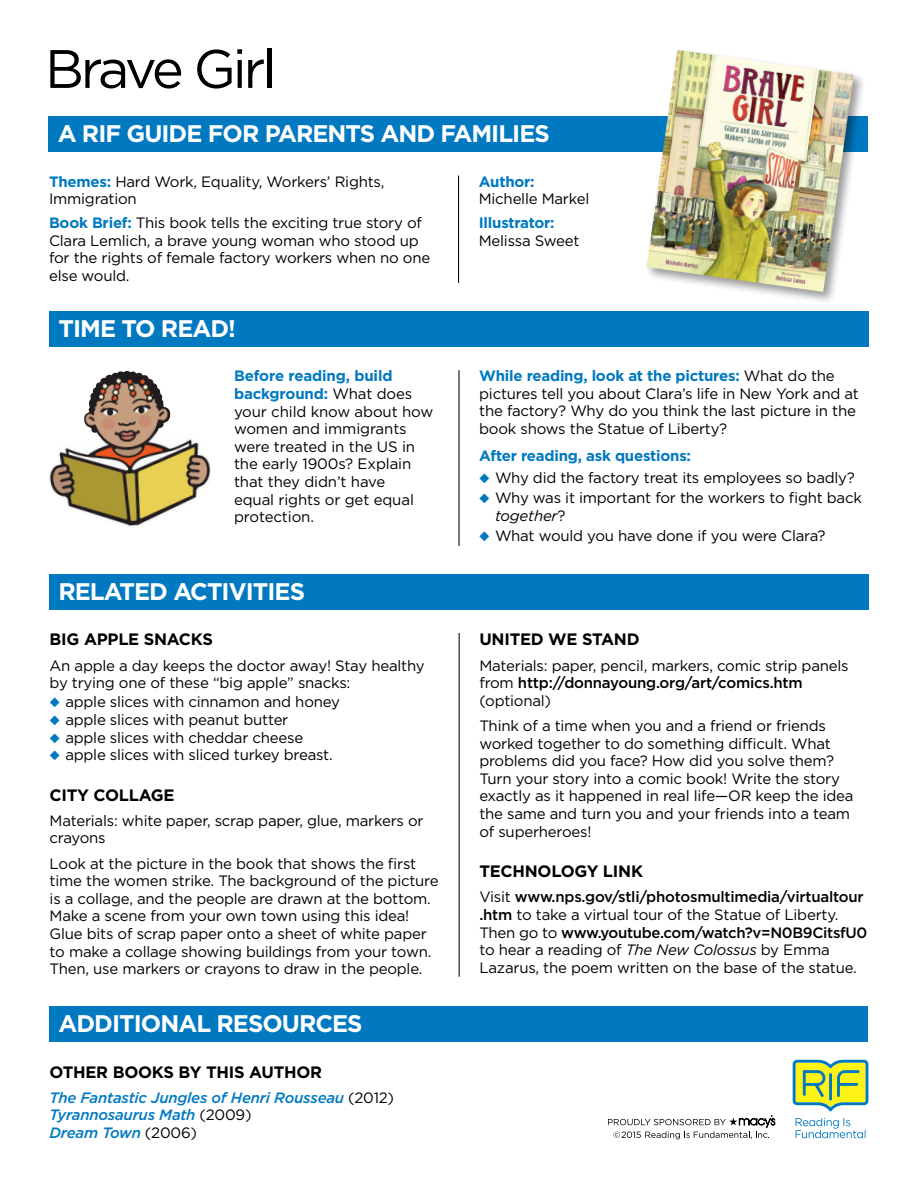
<style>
.page{position:relative;width:918px;height:1188px;background:#fff}
.page>*{position:absolute;margin:0;border:0;box-sizing:border-box;transform-origin:0 0}
.t1{font:54px "Gotham";letter-spacing:-.06em;color:#000}
.t2{font:700 24px "Gotham";letter-spacing:-.04em;color:#fff}
.t3{font:700 16.5px "Gotham";letter-spacing:-.015em;color:#000}
.t4{font:15px/17.7px "Gotham";letter-spacing:-.015em;color:#000}
.t5{font:italic 500 15px/17.7px "Gotham";letter-spacing:-.015em;color:#0079c1}
.t6{font:700 15px "Gotham";letter-spacing:-.015em;color:#0079c1}
.s1{font-weight:700;color:#0079c1}
.s2{color:#0079c1}
.s3{font-style:italic}
.s4{font-weight:400;font-style:normal;color:#000}
.s5{font-weight:500}
</style>
<div class="page">
<div style="left:50px;top:311px;width:819px;height:36px;background:#0079c1"></div>
<div style="left:49px;top:574px;width:820px;height:36px;background:#0079c1"></div>
<hr style="left:459px;top:633px;width:1px;height:344px;background:#000">
<svg style="left:793px;top:1060px;width:75px;height:51px;background:#b4cf64"></svg>
<svg style="left:796px;top:1118px;width:70px;height:20px"></svg>
<svg style="left:608px;top:1115px;width:167px;height:24px"></svg>
<div style="left:50px;top:1006px;width:818px;height:36px;background:#0079c1"></div>
<hr style="left:458px;top:370px;width:2px;height:176px;background:#000">
<div style="left:49px;top:116px;width:819px;height:36px;background:#0079c1"></div>
<hr style="left:458px;top:176px;width:1px;height:107px;background:#000">
<img style="left:49px;top:371px;width:162px;height:156px">
<div style="left:644px;top:47px;width:223px;height:258px;background:#000;opacity:.4"></div>
<img style="left:647px;top:50px;width:207px;height:242px">
<h1 class="t1" style="left:45px;top:36px;width:233px">Brave Girl</h1>
<h2 class="t2" style="left:58px;top:119px;width:494px">A RIF GUIDE FOR PARENTS AND FAMILIES</h2>
<p class="t4" style="left:49px;top:172px;width:337px"><span class="s1">Themes:</span> Hard Work, Equality, Workers’ Rights,<br>Immigration</p>
<p class="t4" style="left:49px;top:214px;width:383px"><span class="s1">Book Brief:</span> This book tells the exciting true story of Clara Lemlich, a brave young woman who stood up for the rights of female factory workers when no one else would.</p>
<p class="t6" style="left:479px;top:172px;width:57px">Author:</p>
<p class="t4" style="left:479px;top:190px;width:112px">Michelle Markel</p>
<p class="t6" style="left:479px;top:214px;width:77px">Illustrator:</p>
<p class="t4" style="left:479px;top:231px;width:102px">Melissa Sweet</p>
<h2 class="t2" style="left:58px;top:314px;width:179px">TIME TO READ!</h2>
<p class="t4" style="left:234px;top:367px;width:201px"><span class="s1">Before reading, build background:</span> What does your child know about how women and immigrants were treated in the US in the early 1900s? Explain that they didn’t have<br>equal rights or get equal protection.</p>
<p class="t4" style="left:479px;top:367px;width:381px"><span class="s1">While reading, look at the pictures:</span> What do the pictures tell you about Clara’s life in New York and at the factory? Why do you think the last picture in the book shows the Statue of Liberty?</p>
<p class="t6" style="left:479px;top:446px;width:213px">After reading, ask questions:</p>
<p class="t4" style="left:479px;top:468px;width:377px"><span class="s2">◆</span> Why did the factory treat its employees so badly?</p>
<p class="t4" style="left:495px;top:489px;width:368px;text-indent:-16px"><span class="s2">◆</span> Why was it important for the workers to fight back <span class="s3">together</span>?</p>
<p class="t4" style="left:479px;top:527px;width:348px"><span class="s2">◆</span> What would you have done if you were Clara?</p>
<h2 class="t2" style="left:58px;top:577px;width:248px">RELATED ACTIVITIES</h2>
<p class="t3" style="left:50px;top:630px;width:165px">BIG APPLE SNACKS</p>
<p class="t4" style="left:50px;top:656px;width:377px">An apple a day keeps the doctor away! Stay healthy by trying one of these “big apple” snacks:</p>
<p class="t4" style="left:50px;top:693px;width:292px"><span class="s2">◆</span> apple slices with cinnamon and honey</p>
<p class="t4" style="left:50px;top:711px;width:240px"><span class="s2">◆</span> apple slices with peanut butter</p>
<p class="t4" style="left:50px;top:728px;width:255px"><span class="s2">◆</span> apple slices with cheddar cheese</p>
<p class="t4" style="left:50px;top:746px;width:285px"><span class="s2">◆</span> apple slices with sliced turkey breast.</p>
<p class="t3" style="left:50px;top:785px;width:127px">CITY COLLAGE</p>
<p class="t4" style="left:50px;top:812px;width:375px">Materials: white paper, scrap paper, glue, markers or crayons</p>
<p class="t4" style="left:50px;top:854px;width:391px">Look at the picture in the book that shows the first time the women strike. The background of the picture is a collage, and the people are drawn at the bottom.<br>Make a scene from your own town using this idea!<br>Glue bits of scrap paper onto a sheet of white paper to make a collage showing buildings from your town.<br>Then, use markers or crayons to draw in the people.</p>
<h2 class="t2" style="left:58px;top:1009px;width:306px">ADDITIONAL RESOURCES</h2>
<p class="t3" style="left:50px;top:1062px;width:274px">OTHER BOOKS BY THIS AUTHOR</p>
<p class="t5" style="left:50px;top:1088px;width:346px">The Fantastic Jungles of Henri Rousseau <span class="s4">(2012)<br></span>Tyrannosaurus Math <span class="s4">(2009)<br></span>Dream Town <span class="s4">(2006)</span></p>
<p class="t3" style="left:479px;top:630px;width:162px">UNITED WE STAND</p>
<p class="t4" style="left:479px;top:656px;width:371px">Materials: paper, pencil, markers, comic strip panels from <span class="s5">http://donnayoung.org/art/comics.htm </span>(optional)</p>
<p class="t4" style="left:479px;top:717px;width:376px">Think of a time when you and a friend or friends worked together to do something difficult. What problems did you face? How did you solve them?<br>Turn your story into a comic book! Write the story exactly as it happened in real life—OR keep the idea the same and turn you and your friends into a team of superheroes!</p>
<p class="t3" style="left:479px;top:861px;width:165px">TECHNOLOGY LINK</p>
<p class="t4" style="left:479px;top:888px;width:389px">Visit <span class="s5">www.nps.gov/stli/photosmultimedia/virtualtour .htm</span> to take a virtual tour of the Statue of Liberty.<br>Then go to <span class="s5">www.youtube.com/watch?v=N0B9CitsfU0 </span>to hear a reading of <span class="s3">The New Colossus</span> by Emma Lazarus, the poem written on the base of the statue.</p>
</div>
